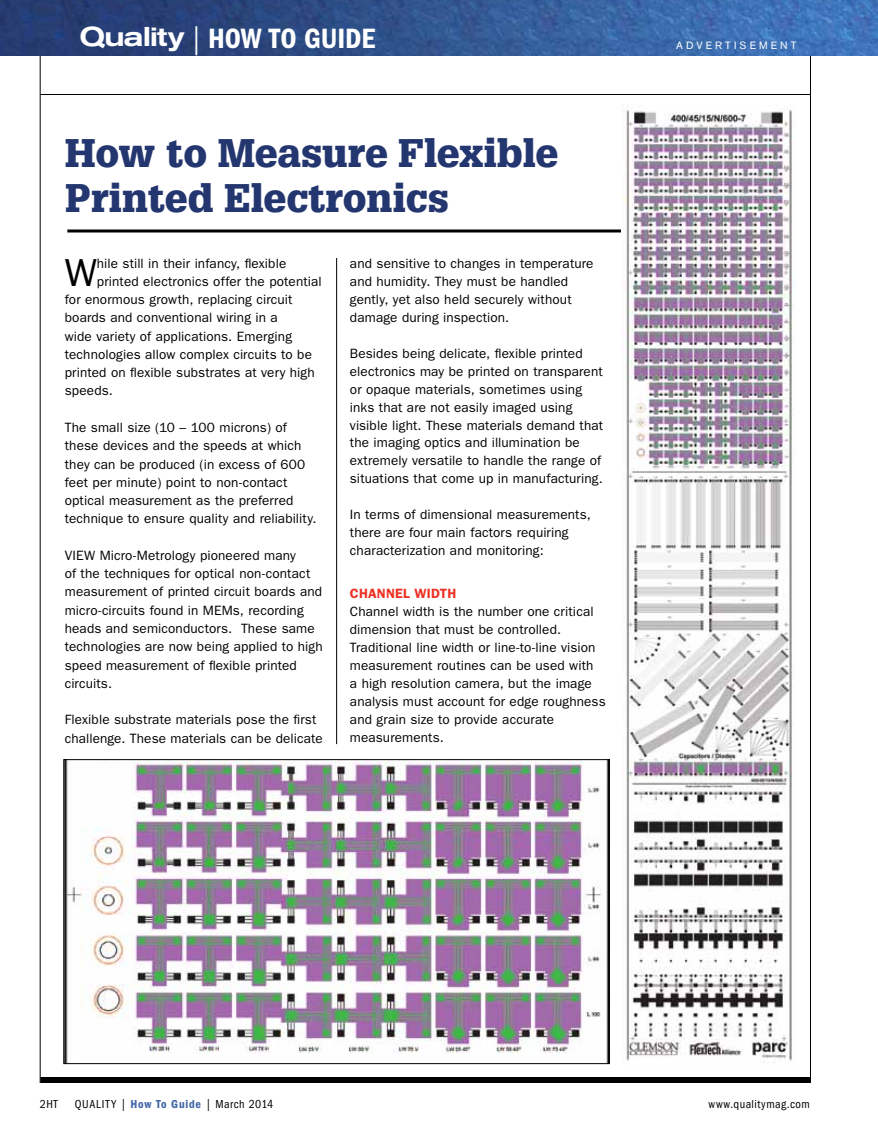
<style>
.page{position:relative;width:878px;height:1134px;background:#fff}
.page>*{position:absolute;margin:0;border:0;box-sizing:border-box;transform-origin:0 0}
.t1{font:39.15px "Franklin Gothic";color:#000}
.t2{font:900 39px/45px "Glypha";letter-spacing:.005em;color:#24366f}
.t3{font:600 condensed 28.95px "Franklin Gothic";letter-spacing:-.005em;color:#fff}
.t4{font:13.5px/18px "Franklin Gothic";letter-spacing:.01em;color:#000}
.t5{font:condensed 12px "Franklin Gothic";letter-spacing:.045em;color:#000}
.t6{font:10.5px "Akzidenz Grotesk BE";letter-spacing:.295em;color:#fff}
.s1{font-family:"Akzidenz Grotesk BE";font-weight:500;font-stretch:expanded;font-size:27px}
.s2{font-family:"Akzidenz Grotesk BE";font-weight:500;font-stretch:expanded}
.s3{font-weight:600;color:#ee3124}
.s4{font-weight:600;color:#3f65a6}
</style>
<div class="page">
<div style="left:40px;top:1077px;width:770px;height:6px;background:#000"></div>
<hr style="left:67px;top:230px;width:729px;height:2px;background:#000">
<hr style="left:40px;top:54px;width:1px;height:1029px;background:#000">
<hr style="left:810px;top:54px;width:1px;height:1029px;background:#000">
<hr style="left:40px;top:94px;width:770px;height:1px;background:#000">
<img style="left:0;top:0;width:878px;height:55px">
<hr style="left:336px;top:258px;width:1px;height:486px;background:#000">
<img style="left:621px;top:109px;width:175px;height:953px">
<img style="left:65px;top:761px;width:542px;height:301px">
<div style="left:63px;top:759px;width:546px;height:305px;border:1px solid #000"></div>
<p class="t3" style="left:79px;top:22px;width:297px"><span class="s1">Quality</span> <span class="s2">|</span> How To Guide</p>
<p class="t2" style="left:65px;top:131px;width:493px">How to Measure Flexible<br>Printed Electronics</p>
<p class="t1" style="left:65px;top:250px;width:34px">W</p>
<p class="t4" style="left:97px;top:255px;width:191px">hile still in their infancy, flexible</p>
<p class="t4" style="left:97px;top:272px;width:226px">printed electronics offer the potential</p>
<p class="t4" style="left:65px;top:291px;width:229px">for enormous growth, replacing circuit</p>
<p class="t4" style="left:65px;top:309px;width:215px">boards and conventional wiring in a</p>
<p class="t4" style="left:65px;top:327px;width:229px">wide variety of applications. Emerging</p>
<p class="t4" style="left:65px;top:345px;width:249px">technologies allow complex circuits to be</p>
<p class="t4" style="left:65px;top:364px;width:251px">printed on flexible substrates at very high</p>
<p class="t4" style="left:65px;top:382px;width:49px">speeds.</p>
<p class="t4" style="left:65px;top:418px;width:253px">The small size (10 – 100 microns) of these devices and the speeds at which they can be produced (in excess of 600 feet per minute) point to non-contact optical measurement as the preferred technique to ensure quality and reliability.</p>
<p class="t4" style="left:65px;top:546px;width:259px">VIEW Micro-Metrology pioneered many<br>of the techniques for optical non-contact measurement of printed circuit boards and micro-circuits found in MEMs, recording heads and semiconductors. These same technologies are now being applied to high speed measurement of flexible printed circuits.</p>
<p class="t4" style="left:65px;top:711px;width:259px">Flexible substrate materials pose the first challenge. These materials can be delicate</p>
<p class="t4" style="left:350px;top:255px;width:245px">and sensitive to changes in temperature and humidity. They must be handled gently, yet also held securely without damage during inspection.</p>
<p class="t4" style="left:350px;top:344px;width:255px">Besides being delicate, flexible printed electronics may be printed on transparent or opaque materials, sometimes using inks that are not easily imaged using visible light. These materials demand that the imaging optics and illumination be extremely versatile to handle the range of situations that come up in manufacturing.</p>
<p class="t4" style="left:350px;top:506px;width:242px">In terms of dimensional measurements, there are four main factors requiring characterization and monitoring:</p>
<p class="t4" style="left:350px;top:585px;width:257px"><span class="s3">CHANNEL WIDTH<br></span>Channel width is the number one critical dimension that must be controlled.<br>Traditional line width or line-to-line vision measurement routines can be used with<br>a high resolution camera, but the image analysis must account for edge roughness and grain size to provide accurate measurements.</p>
<p class="t6" style="left:676px;top:39px;width:122px">ADVERTISEMENT</p>
<p class="t5" style="left:40px;top:1098px;width:19px">2HT</p>
<p class="t5" style="left:75px;top:1098px;width:200px">QUALITY | <span class="s4">How To Guide</span> | March 2014</p>
<p class="t5" style="left:708px;top:1098px;width:103px">www.qualitymag.com</p>
</div>
